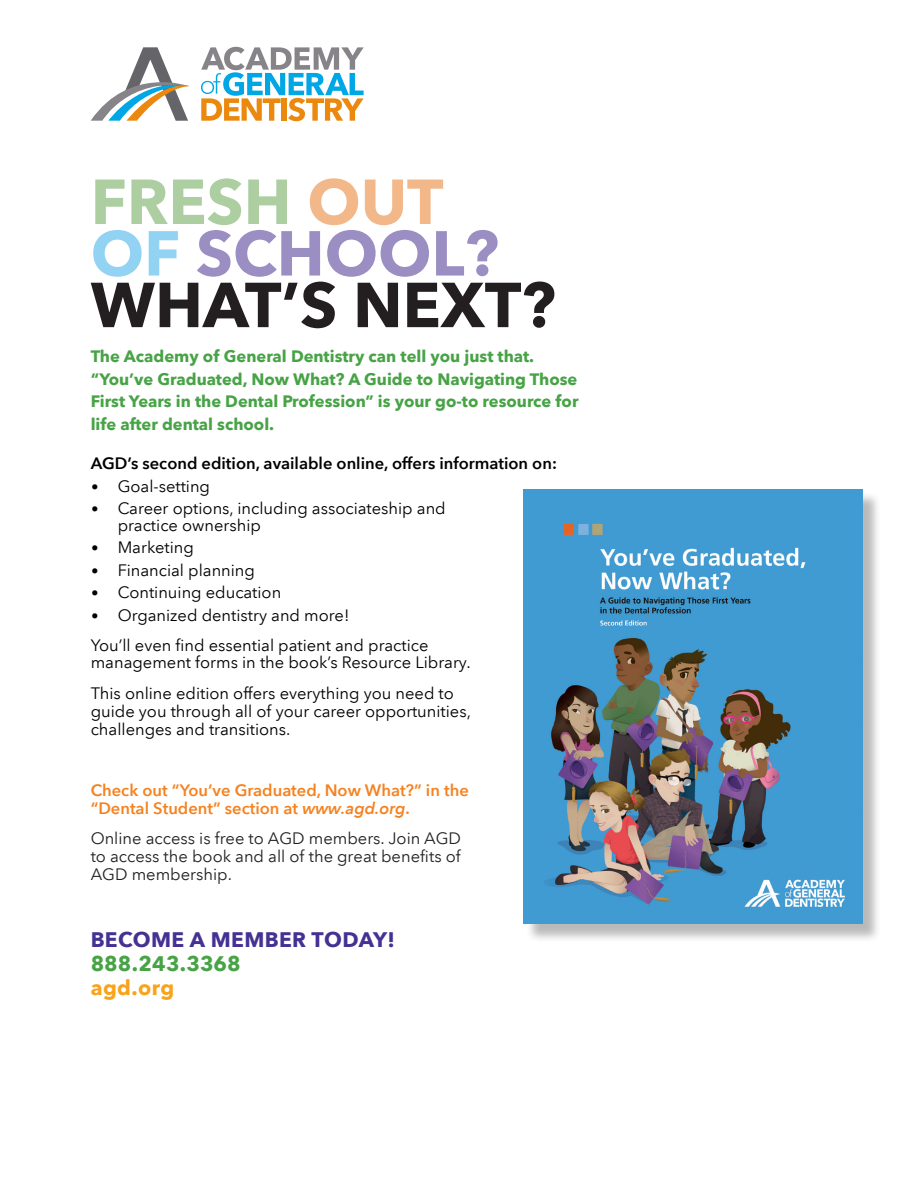
<style>
.page{position:relative;width:918px;height:1188px;background:#fff}
.page>*{position:absolute;margin:0;border:0;box-sizing:border-box;transform-origin:0 0}
.t1{font:700 62.7px/51.6px "Avenir Next LT Pro";color:#231f20}
.t2{font:700 21px/24px "Avenir Next LT Pro";letter-spacing:.015em;color:#443193}
.t3{font:16.5px/16.5px "Avenir Next LT Pro";color:#000}
.t4{font:700 16.5px/22.5px "Avenir Next LT Pro";color:#47a346}
.t5{font:16.5px/18.1px "Avenir Next LT Pro";color:#231f20;text-align:justify}
.t6{font:600 16.5px/18.1px "Avenir Next LT Pro";color:#f58220}
.t7{font:600 16.5px "Avenir Next LT Pro";color:#000}
.s1{color:#accea0}
.s2{color:#f2b88a}
.s3{color:#92d2f3}
.s4{color:#9b8ec3}
.s5{font-family:"Calibri"}
.s6{font-style:italic}
.s7{color:#47a346}
.s8{color:#f9a31b}
</style>
<div class="page">
<div style="left:526px;top:492px;width:355px;height:451px;background:#231f20;opacity:.31"></div>
<img style="left:524px;top:490px;width:338px;height:434px">
<svg style="left:201px;top:47px;width:163px;height:74px"></svg>
<svg style="left:91px;top:47px;width:98px;height:74px"></svg>
<p class="t1" style="left:91px;top:176px;width:466px"><span class="s1">FRESH</span> <span class="s2">OUT<br></span><span class="s3">OF</span> <span class="s4">SCHOOL?<br></span>WHAT’S NEXT?</p>
<p class="t4" style="left:91px;top:345px;width:489px">The Academy of General Dentistry can tell you just that. “You’ve Graduated, Now What? A Guide to Navigating Those First Years in the Dental Profession” is your go-to resource for life after dental school.</p>
<p class="t7" style="left:91px;top:453px;width:468px">AGD’s second edition, available online, offers information on:</p>
<p class="t3" style="left:91px;top:478px;width:121px"><span class="s5">•</span> Goal-setting</p>
<p class="t3" style="left:118px;top:500px;width:330px;text-indent:-27px"><span class="s5">•</span> Career options, including associateship and practice ownership</p>
<p class="t3" style="left:91px;top:539px;width:105px"><span class="s5">•</span> Marketing</p>
<p class="t3" style="left:91px;top:562px;width:166px"><span class="s5">•</span> Financial planning</p>
<p class="t3" style="left:91px;top:584px;width:192px"><span class="s5">•</span> Continuing education</p>
<p class="t3" style="left:91px;top:607px;width:260px"><span class="s5">•</span> Organized dentistry and more!</p>
<p class="t3" style="left:91px;top:637px;width:382px">You’ll even find essential patient and practice management forms in the book’s Resource Library.</p>
<p class="t3" style="left:91px;top:685px;width:382px;line-height:18px">This online edition offers everything you need to guide you through all of your career opportunities, challenges and transitions.</p>
<p class="t6" style="left:91px;top:781px;width:380px">Check out “You’ve Graduated, Now What?” in the “Dental Student” section at <span class="s6">www.agd.org</span>.</p>
<p class="t5" style="left:91px;top:829px;width:372px">Online access is free to AGD members. Join AGD to access the book and all of the great benefits of AGD membership.</p>
<p class="t2" style="left:91px;top:928px;width:306px">BECOME A MEMBER TODAY!<br><span class="s7">888.243.3368<br></span><span class="s8">agd.org</span></p>
</div>
